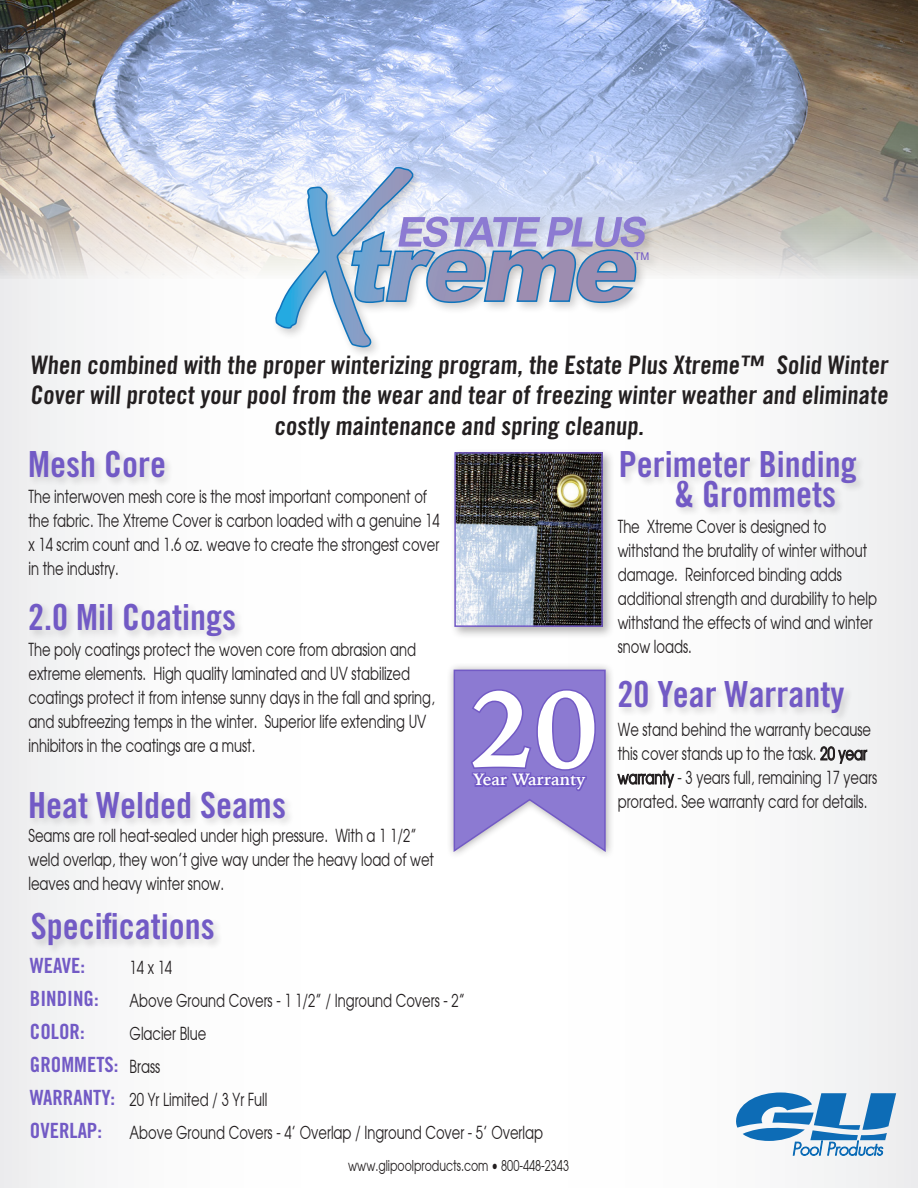
<style>
.page{position:relative;width:918px;height:1188px;background:#fff}
.page>*{position:absolute;margin:0;border:0;box-sizing:border-box;transform-origin:0 0}
.t1{font:700 108px "Iowan Old Style";color:#fff}
.t2{font:36px "Trade Gothic Bold Cond Twenty";color:#725ac5}
.t3{font:25.5px/30.6px "Trade Gothic Bold Cond Twenty";color:#231f20;text-align:center}
.t4{font:21px "Trade Gothic Bold Cond Twenty";color:#725ac5}
.t5{font:18px/24px "Atilla Thin Normal";color:#231f20}
.t6{font:700 16.5px "Iowan Old Style";color:#fff}
.t7{font:15px "Atilla Thin Normal";color:#231f20}
.t8{font:10.65px "Arial";color:#725ac5}
</style>
<div class="page">
<div style="left:0;top:0;width:918px;height:1188px;background:linear-gradient(to right,#fbfbfb,#f9f9f9)"></div>
<img style="left:0;top:0;width:918px;height:279px">
<div style="left:450px;top:448px;width:165px;height:191px;background:#231f20;opacity:.34"></div>
<img style="left:457px;top:455px;width:143px;height:169px">
<div style="left:454px;top:452px;width:149px;height:175px;border:2px solid #725ac5"></div>
<svg style="left:820px;top:746px;width:48px;height:18px"></svg>
<svg style="left:617px;top:770px;width:58px;height:18px"></svg>
<div style="left:28px;top:789px;width:267px;height:39px;background:#231f20;opacity:.16"></div>
<div style="left:28px;top:602px;width:216px;height:44px;background:#231f20;opacity:.16"></div>
<div style="left:28px;top:449px;width:146px;height:39px;background:#231f20;opacity:.16"></div>
<div style="left:619px;top:449px;width:247px;height:44px;background:#231f20;opacity:.16"></div>
<div style="left:675px;top:479px;width:170px;height:39px;background:#231f20;opacity:.16"></div>
<div style="left:617px;top:678px;width:236px;height:45px;background:#231f20;opacity:.16"></div>
<div style="left:30px;top:911px;width:194px;height:44px;background:#231f20;opacity:.16"></div>
<svg style="left:736px;top:1092px;width:160px;height:64px"></svg>
<div style="left:446px;top:662px;width:168px;height:198px;background:#231f20;opacity:.38"></div>
<svg style="left:453px;top:669px;width:153px;height:184px;background:#9888d5"></svg>
<div style="left:271px;top:163px;width:390px;height:196px;background:#231f20;opacity:.22"></div>
<svg style="left:275px;top:167px;width:371px;height:180px"></svg>
<p class="t8" style="left:634px;top:249px;width:17px">TM</p>
<p class="t3" style="left:30px;top:349px;width:862px">When combined with the proper winterizing program, the Estate Plus Xtreme™ Solid Winter<br>Cover will protect your pool from the wear and tear of freezing winter weather and eliminate costly maintenance and spring cleanup.</p>
<p class="t2" style="left:28px;top:442px;width:139px">Mesh Core</p>
<p class="t2" style="left:619px;top:442px;width:239px">Perimeter Binding</p>
<p class="t2" style="left:674px;top:472px;width:164px">&amp; Grommets</p>
<p class="t5" style="left:28px;top:484px;width:413px">The interwoven mesh core is the most important component of the fabric. The Xtreme Cover is carbon loaded with a genuine 14 x 14 scrim count and 1.6 oz. weave to create the strongest cover in the industry.</p>
<p class="t5" style="left:618px;top:513px;width:261px">The Xtreme Cover is designed to withstand the brutality of winter without damage. Reinforced binding adds additional strength and durability to help withstand the effects of wind and winter snow loads.</p>
<p class="t2" style="left:28px;top:595px;width:209px">2.0 Mil Coatings</p>
<p class="t5" style="left:28px;top:637px;width:408px">The poly coatings protect the woven core from abrasion and extreme elements. High quality laminated and UV stabilized coatings protect it from intense sunny days in the fall and spring, and subfreezing temps in the winter. Superior life extending UV inhibitors in the coatings are a must.</p>
<p class="t2" style="left:617px;top:672px;width:229px">20 Year Warranty</p>
<p class="t1" style="left:470px;top:631px;width:130px">20</p>
<p class="t6" style="left:473px;top:765px;width:114px">Year Warranty</p>
<p class="t5" style="left:618px;top:717px;width:261px">We stand behind the warranty because this cover stands up to the task. 20 year warranty - 3 years full, remaining 17 years prorated. See warranty card for details.</p>
<p class="t2" style="left:28px;top:783px;width:259px">Heat Welded Seams</p>
<p class="t5" style="left:28px;top:823px;width:407px">Seams are roll heat-sealed under high pressure. With a 1 1/2” weld overlap, they won’t give way under the heavy load of wet leaves and heavy winter snow.</p>
<p class="t2" style="left:31px;top:905px;width:185px">Specifications</p>
<p class="t4" style="left:30px;top:953px;width:57px">WEAVE:</p>
<p class="t5" style="left:130px;top:955px;width:44px">14 x 14</p>
<p class="t4" style="left:30px;top:986px;width:70px">BINDING:</p>
<p class="t5" style="left:130px;top:988px;width:337px">Above Ground Covers - 1 1/2” / Inground Covers - 2”</p>
<p class="t4" style="left:30px;top:1019px;width:56px">COLOR:</p>
<p class="t5" style="left:130px;top:1021px;width:78px">Glacier Blue</p>
<p class="t4" style="left:30px;top:1052px;width:90px">GROMMETS:</p>
<p class="t5" style="left:130px;top:1054px;width:32px">Brass</p>
<p class="t4" style="left:30px;top:1085px;width:87px">WARRANTY:</p>
<p class="t5" style="left:130px;top:1087px;width:139px">20 Yr Limited / 3 Yr Full</p>
<p class="t4" style="left:30px;top:1118px;width:74px">OVERLAP:</p>
<p class="t5" style="left:130px;top:1120px;width:415px">Above Ground Covers - 4’ Overlap / Inground Cover - 5’ Overlap</p>
<p class="t7" style="left:348px;top:1156px;width:222px">www.glipoolproducts.com • 800-448-2343</p>
</div>
